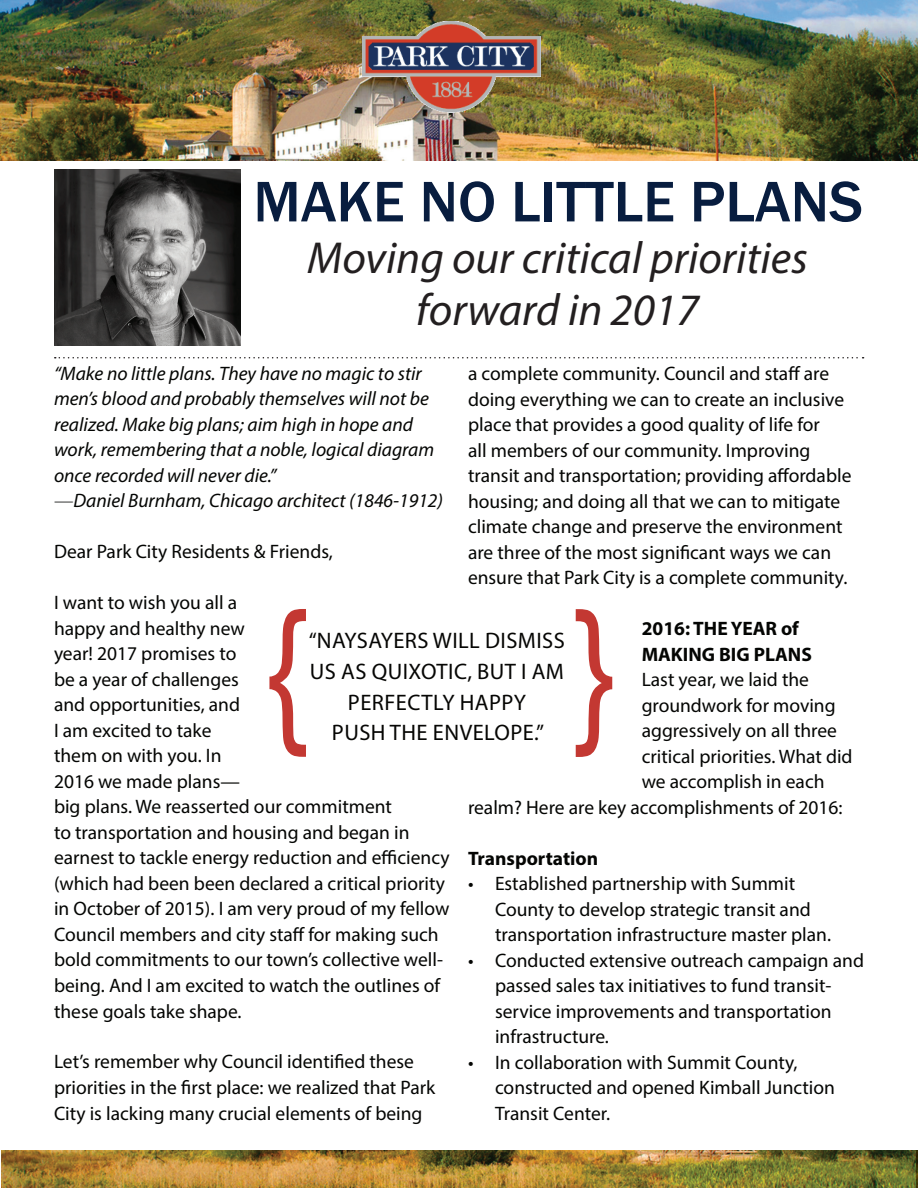
<style>
.page{position:relative;width:918px;height:1188px;background:#fff}
.page>*{position:absolute;margin:0;border:0;box-sizing:border-box;transform-origin:0 0}
.t1{font:157.5px "Arial Narrow";color:#c33832}
.t2{font:500 59.25px "Franklin Gothic";color:#081d3f}
.t3{font:italic 45px/52.5px "Myriad Pro";color:#231f20;text-align:center}
.t4{font:22.5px/30.9px "Myriad Pro";letter-spacing:.02em;color:#060604;text-align:center}
.t5{font:19.5px/25.5px "Myriad Pro";color:#040503}
.t6{font:italic 19.5px/25.5px "Myriad Pro";color:#040503}
.t7{font:700 19.5px/25.5px "Myriad Pro";color:#040503}
.s1{font-weight:300;font-style:normal}
</style>
<div class="page">
<img style="left:0;top:0;width:918px;height:161px">
<img style="left:362px;top:21px;width:179px;height:92px">
<svg style="left:55px;top:357px;width:809px;height:1px"></svg>
<img style="left:1px;top:1150px;width:915px;height:38px">
<img style="left:54px;top:169px;width:186px;height:177px">
<img style="left:916px;top:1150px;width:2px;height:38px">
<h2 class="t2" style="left:253px;top:165px;width:611px">MAKE NO LITTLE PLANS</h2>
<h3 class="t3" style="left:307px;top:231px;width:502px">Moving our critical priorities forward in 2017</h3>
<p class="t5" style="left:468px;top:360px;width:385px">a complete community. Council and staff are doing everything we can to create an inclusive place that provides a good quality of life for<br>all members of our community. Improving transit and transportation; providing affordable housing; and doing all that we can to mitigate climate change and preserve the environment are three of the most significant ways we can ensure that Park City is a complete community.</p>
<p class="t7" style="left:642px;top:615px;width:172px">2016: THE YEAR of<br>MAKING BIG PLANS</p>
<p class="t5" style="left:642px;top:666px;width:169px">Last year, we laid the</p>
<p class="t5" style="left:642px;top:692px;width:195px">groundwork for moving</p>
<p class="t5" style="left:642px;top:717px;width:197px">aggressively on all three</p>
<p class="t5" style="left:642px;top:743px;width:212px">critical priorities. What did</p>
<p class="t5" style="left:642px;top:768px;width:184px">we accomplish in each</p>
<p class="t5" style="left:468px;top:794px;width:376px">realm? Here are key accomplishments of 2016:</p>
<p class="t7" style="left:468px;top:845px;width:132px">Transportation</p>
<p class="t5" style="left:495px;top:870px;width:338px;text-indent:-27px">• Established partnership with Summit<br>County to develop strategic transit and transportation infrastructure master plan.</p>
<p class="t5" style="left:495px;top:947px;width:371px;text-indent:-27px">• Conducted extensive outreach campaign and passed sales tax initiatives to fund transit&shy;service improvements and transportation infrastructure.</p>
<p class="t5" style="left:495px;top:1049px;width:342px;text-indent:-27px">• In collaboration with Summit County, constructed and opened Kimball Junction<br>Transit Center.</p>
<p class="t6" style="left:54px;top:360px;width:391px">“Make no little plans. They have no magic to stir men’s blood and probably themselves will not be realized. Make big plans; aim high in hope and work, remembering that a noble, logical diagram once recorded will never die.”<br><span class="s1">—</span>Daniel Burnham, Chicago architect (1846-1912)</p>
<p class="t5" style="left:54px;top:539px;width:281px">Dear Park City Residents &amp; Friends,</p>
<p class="t5" style="left:54px;top:590px;width:397px">I want to wish you all a<br>happy and healthy new<br>year! 2017 promises to<br>be a year of challenges<br>and opportunities, and<br>I am excited to take<br>them on with you. In<br>2016 we made plans—<br>big plans. We reasserted our commitment<br>to transportation and housing and began in earnest to tackle energy reduction and efficiency (which had been been declared a critical priority in October of 2015). I am very proud of my fellow<br>Council members and city staff for making such bold commitments to our town’s collective well&shy;being. And I am excited to watch the outlines of these goals take shape.</p>
<p class="t5" style="left:54px;top:1049px;width:383px">Let’s remember why Council identified these priorities in the first place: we realized that Park<br>City is lacking many crucial elements of being</p>
<h1 class="t1" style="left:266px;top:553px;width:45px">{</h1>
<h1 class="t1" style="left:573px;top:553px;width:45px">}</h1>
<p class="t4" style="left:309px;top:625px;width:258px">“NAYSAYERS WILL DISMISS<br>US AS QUIXOTIC, BUT I AM<br>PERFECTLY HAPPY</p>
<p class="t4" style="left:332px;top:717px;width:214px">PUSH THE ENVELOPE.”</p>
</div>
